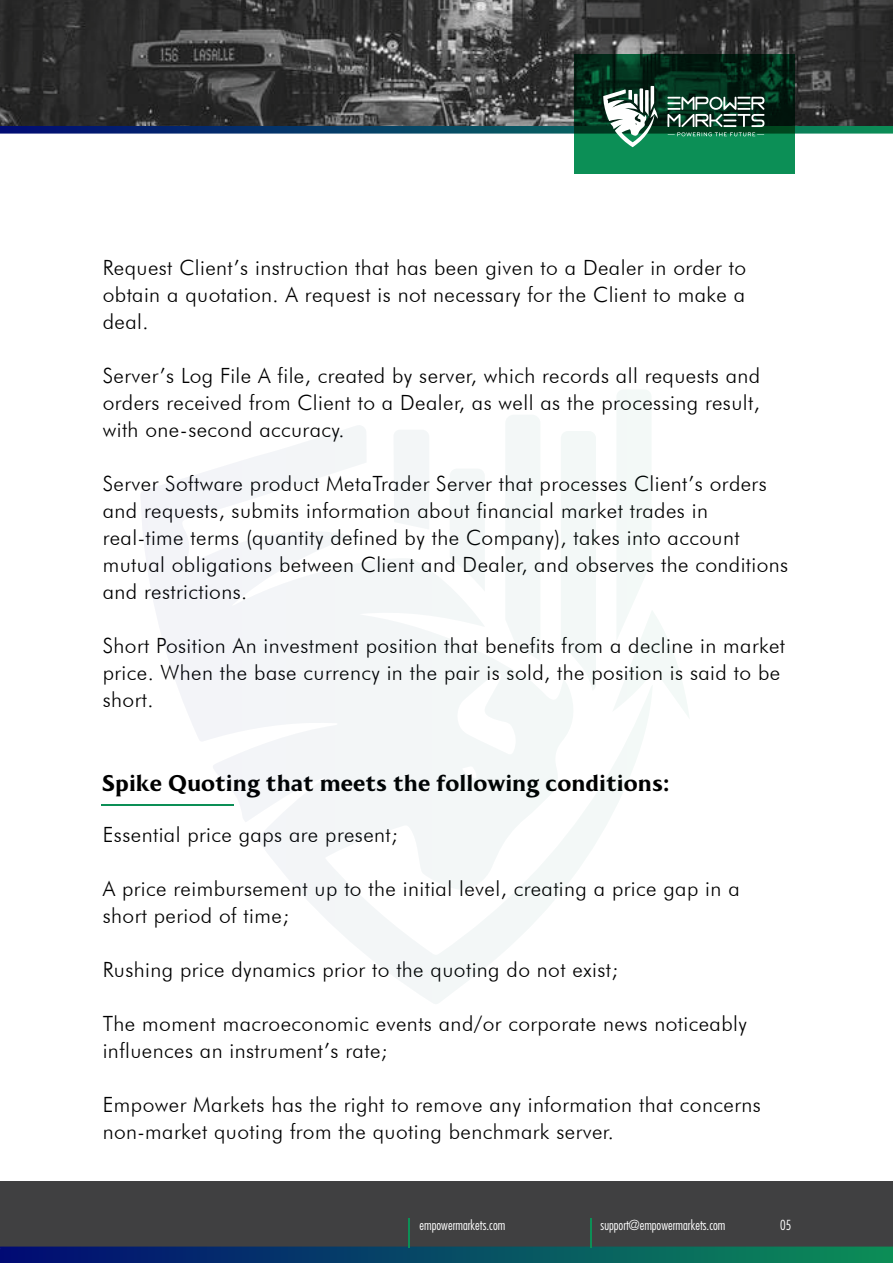
<style>
.page{position:relative;width:893px;height:1263px;background:#fff}
.page>*{position:absolute;margin:0;border:0;box-sizing:border-box;transform-origin:0 0}
.t1{font:22.5px "MADE Kenfolg";color:#000}
.t2{font:300 21px/27px "Futura BT";letter-spacing:.02em;color:#000}
.t3{font:300 condensed 13.5px "Futura";color:#fff}
</style>
<div class="page">
<hr style="left:102px;top:804px;width:132px;height:2px;background:#0c8f56">
<svg style="left:141px;top:425px;width:506px;height:579px"></svg>
<div style="left:393px;top:430px;width:36px;height:100px;background:#f3f6f7"></div>
<svg style="left:450px;top:468px;width:35px;height:124px"></svg>
<div style="left:505px;top:415px;width:35px;height:246px;background:#f3f7f7"></div>
<svg style="left:561px;top:431px;width:35px;height:260px"></svg>
<svg style="left:612px;top:390px;width:77px;height:330px"></svg>
<div style="left:0;top:1181px;width:893px;height:66px;background:#404041"></div>
<svg style="left:0;top:1218px;width:893px;height:45px"></svg>
<img style="left:0;top:0;width:893px;height:86px">
<svg style="left:574px;top:54px;width:221px;height:120px;background:#075835"></svg>
<svg style="left:0;top:86px;width:893px;height:61px"></svg>
<p class="t2" style="left:103px;top:254px;width:645px;text-align:justify">Request Client’s instruction that has been given to a Dealer in order to obtain a quotation. A request is not necessary for the Client to make a deal.</p>
<p class="t2" style="left:103px;top:362px;width:659px;text-align:justify">Server’s Log File A file, created by server, which records all requests and orders received from Client to a Dealer, as well as the processing result, with one-second accuracy.</p>
<p class="t2" style="left:103px;top:470px;width:687px">Server Software product MetaTrader Server that processes Client’s orders and requests, submits information about financial market trades in real-time terms (quantity defined by the Company), takes into account mutual obligations between Client and Dealer, and observes the conditions and restrictions.</p>
<p class="t2" style="left:103px;top:632px;width:684px">Short Position An investment position that benefits from a decline in market price. When the base currency in the pair is sold, the position is said to be short.</p>
<p class="t1" style="left:102px;top:770px;width:569px">Spike Quoting that meets the following conditions:</p>
<p class="t2" style="left:103px;top:821px;width:296px">Essential price gaps are present;</p>
<p class="t2" style="left:103px;top:875px;width:638px">A price reimbursement up to the initial level, creating a price gap in a short period of time;</p>
<p class="t2" style="left:103px;top:956px;width:517px">Rushing price dynamics prior to the quoting do not exist;</p>
<p class="t2" style="left:103px;top:1010px;width:646px">The moment macroeconomic events and/or corporate news noticeably influences an instrument’s rate;</p>
<p class="t2" style="left:103px;top:1091px;width:659px">Empower Markets has the right to remove any information that concerns non-market quoting from the quoting benchmark server.</p>
<p class="t3" style="left:420px;top:1216px;width:87px">empowermarkets.com</p>
<p class="t3" style="left:601px;top:1216px;width:126px">support@empowermarkets.com</p>
<p class="t3" style="left:780px;top:1216px;width:13px">05</p>
</div>
